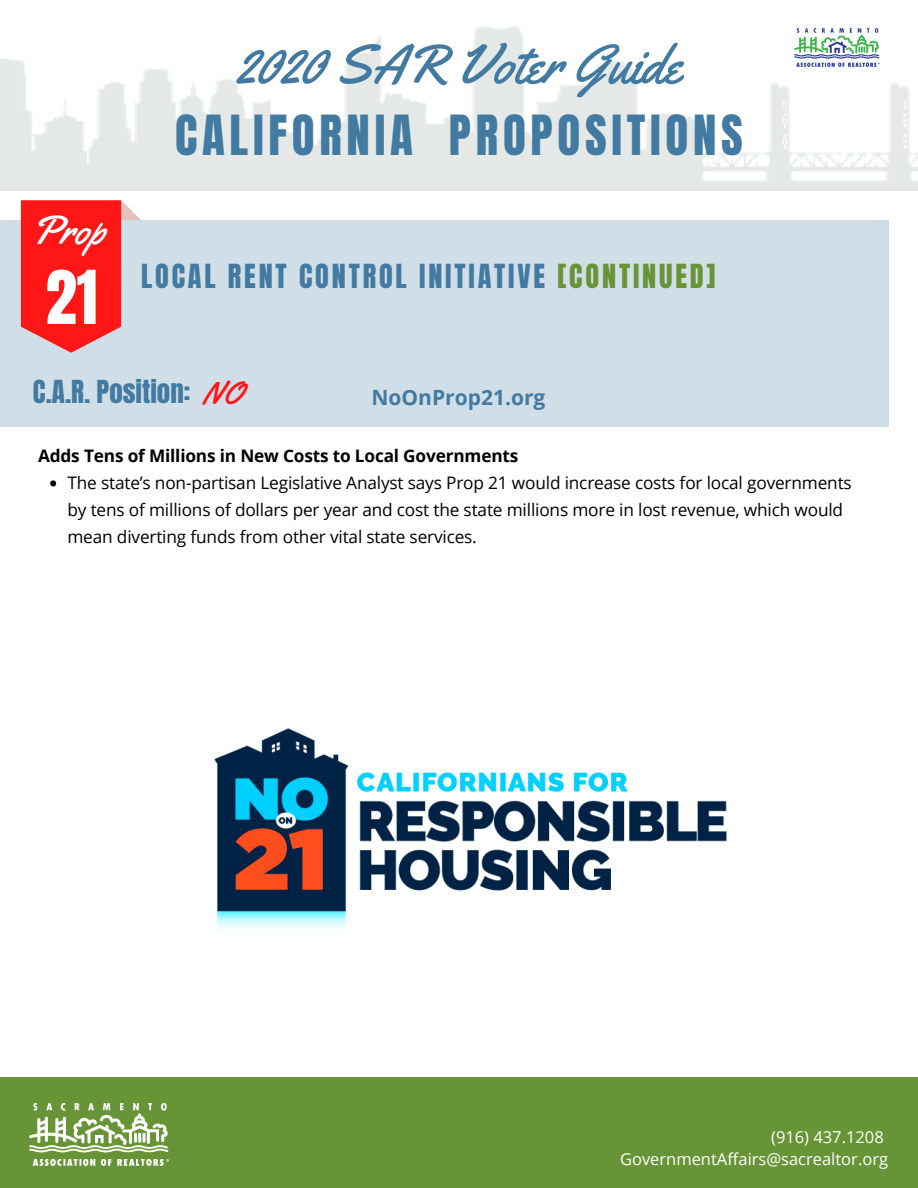
<style>
.page{position:relative;width:918px;height:1188px;background:#fff}
.page>*{position:absolute;margin:0;border:0;box-sizing:border-box;transform-origin:0 0}
.t1{font:63px "Anton";color:#fff}
.t2{font:55.05px "Yellowtail";color:#427aa1}
.t3{font:47.1px "Anton";letter-spacing:.1em;color:#427aa1}
.t4{font:40.65px "Yellowtail";color:#fff}
.t5{font:28.2px "Anton";letter-spacing:.1em;color:#427aa1}
.t6{font:27px "Anton";color:#427aa1}
.t7{font:700 21px "Open Sans";color:#427aa1}
.t8{font:17.25px/27px "Open Sans";letter-spacing:-.01em;color:#000}
.t9{font:700 17.25px "Open Sans";letter-spacing:-.01em;color:#000}
.t10{font:16.5px/22.5px "Open Sans";color:#fff;text-align:right}
.s1{color:#679436}
.s2{font-family:"Yellowtail";font-size:31.5px;color:#ff1616}
</style>
<div class="page">
<div style="left:0;top:221px;width:888px;height:206px;background:#d0dee7"></div>
<svg style="left:50px;top:480px;width:6px;height:6px"></svg>
<svg style="left:21px;top:200px;width:120px;height:153px"></svg>
<img style="left:0;top:26px;width:918px;height:165px">
<img style="left:794px;top:26px;width:86px;height:47px">
<div style="left:0;top:1078px;width:918px;height:110px;background:#679436"></div>
<img style="left:30px;top:1104px;width:138px;height:62px">
<img style="left:214px;top:728px;width:513px;height:201px">
<h2 class="t2" style="left:236px;top:30px;width:447px">2020 SAR Voter Guide</h2>
<h3 class="t4" style="left:31px;top:204px;width:76px">Prop</h3>
<h1 class="t1" style="left:46px;top:252px;width:53px">21</h1>
<h3 class="t3" style="left:175px;top:102px;width:569px">CALIFORNIA PROPOSITIONS</h3>
<h3 class="t5" style="left:141px;top:256px;width:576px">LOCAL RENT CONTROL INITIATIVE <span class="s1">[CONTINUED]</span></h3>
<h3 class="t6" style="left:33px;top:373px;width:212px">C.A.R. Position: <span class="s2">NO</span></h3>
<p class="t7" style="left:372px;top:383px;width:175px">NoOnProp21.org</p>
<p class="t9" style="left:38px;top:444px;width:482px">Adds Tens of Millions in New Costs to Local Governments</p>
<p class="t8" style="left:67px;top:469px;width:786px">The state’s non-partisan Legislative Analyst says Prop 21 would increase costs for local governments by tens of millions of dollars per year and cost the state millions more in lost revenue, which would mean diverting funds from other vital state services.</p>
<p class="t10" style="left:620px;top:1125px;width:270px">(916) 437.1208<br>GovernmentAffairs@sacrealtor.org</p>
</div>
